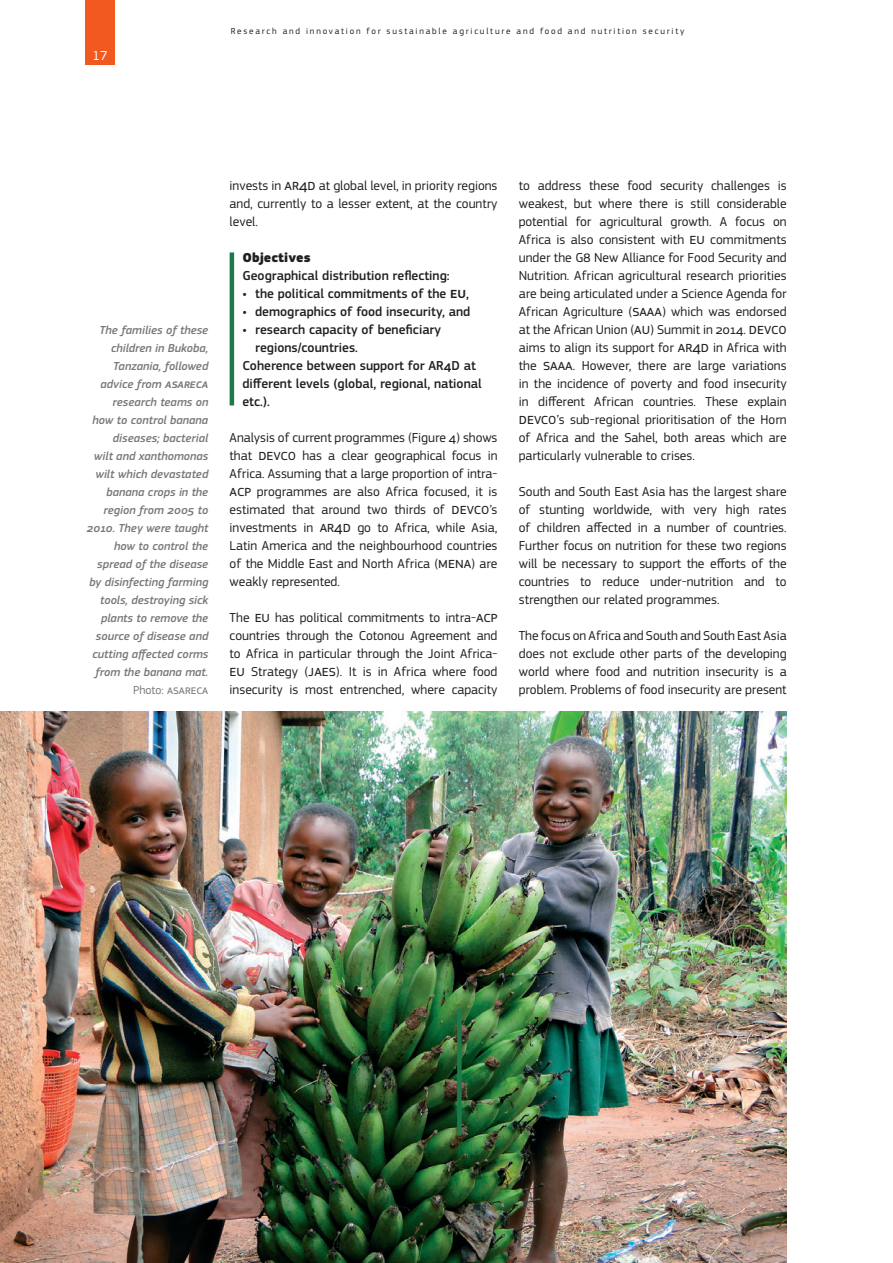
<style>
.page{position:relative;width:893px;height:1263px;background:#fff}
.page>*{position:absolute;margin:0;border:0;box-sizing:border-box;transform-origin:0 0}
.t1{font:13.5px/18px "EC Square Sans Pro";color:#231f20;text-align:justify}
.t2{font:500 13.5px "EC Square Sans Pro";color:#231f20}
.t3{font:900 13.5px "EC Square Sans Pro Extra";color:#231f20}
.t4{font:13.5px "EC Square Sans Pro";color:#fff}
.t5{font:12.75px "EC Square Sans Pro";color:#76787b}
.t6{font:italic 500 12px/18px "EC Square Sans Pro";color:#76787b;text-align:right}
.t7{font:9px "EC Square Sans Pro";letter-spacing:.2em;color:#231f20}
.s1{font-size:12.75px}
.s2{font-size:12px}
.s3{font-size:15.75px}
</style>
<div class="page">
<div style="left:85px;top:0;width:30px;height:65px;background:#f15921"></div>
<img style="left:0;top:712px;width:787px;height:551px">
<hr style="left:230px;top:252px;width:4px;height:153px;background:#1d794c">
<div style="left:457px;top:1009px;width:5px;height:126px;background:#1d794c"></div>
<p class="t4" style="left:93px;top:47px;width:17px">17</p>
<p class="t7" style="left:231px;top:26px;width:455px">Research and innovation for sustainable agriculture and food and nutrition security</p>
<p class="t6" style="left:87px;top:321px;width:123px">The families of these children in Bukoba,<br>Tanzania, followed advice from <span class="s1">ASARECA </span>research teams on<br>how to control banana diseases; bacterial<br>wilt and xanthomonas wilt which devastated banana crops in the region from 2005 to<br>2010. They were taught how to control the spread of the disease by disinfecting farming tools, destroying sick plants to remove the source of disease and cutting affected corms from the banana mat.</p>
<p class="t5" style="left:133px;top:682px;width:53px"><span class="s2">Photo:</span> ASARECA</p>
<p class="t1" style="left:230px;top:176px;width:269px">invests in <span class="s3">AR4D</span> at global level, in priority regions and, currently to a lesser extent, at the country level.</p>
<p class="t3" style="left:242px;top:249px;width:70px">Objectives</p>
<p class="t2" style="left:242px;top:267px;width:209px">Geographical distribution reflecting:</p>
<p class="t2" style="left:242px;top:285px;width:228px">• the political commitments of the <span class="s3">EU</span>,</p>
<p class="t2" style="left:242px;top:303px;width:229px">• demographics of food insecurity, and</p>
<p class="t2" style="left:242px;top:321px;width:200px">• research capacity of beneficiary</p>
<p class="t2" style="left:255px;top:339px;width:104px">regions/countries.</p>
<p class="t2" style="left:242px;top:357px;width:235px">Coherence between support for AR4D at</p>
<p class="t2" style="left:242px;top:375px;width:241px">different levels (global, regional, national</p>
<p class="t2" style="left:242px;top:393px;width:29px">etc.).</p>
<p class="t1" style="left:230px;top:428px;width:269px">Analysis of current programmes (Figure 4) shows that <span class="s3">DEVCO</span> has a clear geographical focus in Africa. Assuming that a large proportion of intra-<span class="s3">ACP</span> programmes are also Africa focused, it is estimated that around two thirds of <span class="s3">DEVCO</span> ’s investments in <span class="s3">AR4D</span> go to Africa, while Asia, Latin America and the neighbourhood countries of the Middle East and North Africa (<span class="s3">MENA</span>) are weakly represented.</p>
<p class="t1" style="left:230px;top:608px;width:269px">The <span class="s3">EU</span> has political commitments to intra-<span class="s3">ACP </span>countries through the Cotonou Agreement and to Africa in particular through the Joint Africa-<span class="s3">EU</span> Strategy (<span class="s3">JAES</span>). It is in Africa where food insecurity is most entrenched, where capacity</p>
<p class="t1" style="left:519px;top:176px;width:269px;text-align:left">to address these food security challenges is weakest, but where there is still considerable potential for agricultural growth. A focus on Africa is also consistent with <span class="s3">EU</span> commitments under the G8 New Alliance for Food Security and Nutrition. African agricultural research priorities are being articulated under a Science Agenda for African Agriculture (<span class="s3">SAAA</span>) which was endorsed at the African Union (<span class="s3">AU</span>) Summit in 2014. <span class="s3">DEVCO </span>aims to align its support for <span class="s3">AR4D</span> in Africa with the <span class="s3">SAAA</span>. However, there are large variations in the incidence of poverty and food insecurity in different African countries. These explain <span class="s3">DEVCO</span>’s sub-regional prioritisation of the Horn of Africa and the Sahel, both areas which are particularly vulnerable to crises.</p>
<p class="t1" style="left:519px;top:482px;width:269px">South and South East Asia has the largest share of stunting worldwide, with very high rates of children affected in a number of countries.<br>Further focus on nutrition for these two regions will be necessary to support the efforts of the countries to reduce under-nutrition and to strengthen our related programmes.</p>
<p class="t1" style="left:519px;top:626px;width:269px">The focus on Africa and South and South East Asia does not exclude other parts of the developing world where food and nutrition insecurity is a problem. Problems of food insecurity are present</p>
</div>
